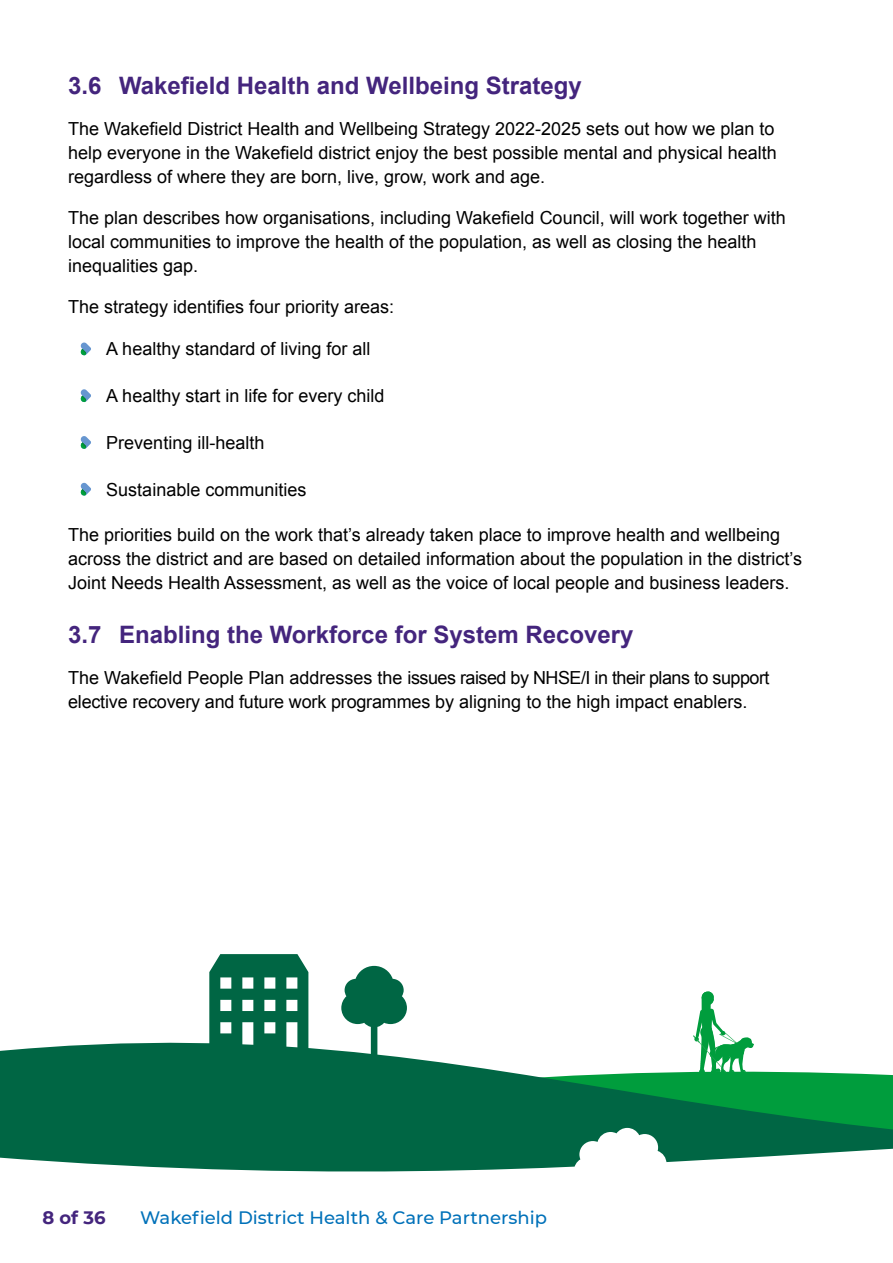
<style>
.page{position:relative;width:893px;height:1263px;background:#fff}
.page>*{position:absolute;margin:0;border:0;box-sizing:border-box;transform-origin:0 0}
.t1{font:700 24px "Arial";color:#44257d}
.t2{font:18px/24px "Arial";color:#000}
.t3{font:500 18px "Montserrat";color:#0071b9}
.t4{font:700 18px "Montserrat";color:#44257d}
.s1{color:#fff}
</style>
<div class="page">
<svg style="left:81px;top:342px;width:10px;height:13px"></svg>
<svg style="left:81px;top:389px;width:10px;height:13px"></svg>
<svg style="left:81px;top:436px;width:10px;height:13px"></svg>
<svg style="left:81px;top:483px;width:10px;height:13px"></svg>
<svg style="left:0;top:993px;width:893px;height:86px"></svg>
<svg style="left:0;top:1079px;width:893px;height:93px;background:#137751"></svg>
<svg style="left:574px;top:1128px;width:92px;height:44px"></svg>
<svg style="left:693px;top:991px;width:61px;height:81px"></svg>
<svg style="left:209px;top:954px;width:99px;height:97px"></svg>
<svg style="left:341px;top:966px;width:66px;height:91px"></svg>
<h2 class="t1" style="left:68px;top:69px;width:515px">3.6 Wakefield Health and Wellbeing Strategy</h2>
<p class="t2" style="left:68px;top:117px;width:710px">The Wakefield District Health and Wellbeing Strategy 2022-2025 sets out how we plan to help everyone in the Wakefield district enjoy the best possible mental and physical health regardless of where they are born, live, grow, work and age.</p>
<p class="t2" style="left:68px;top:206px;width:719px">The plan describes how organisations, including Wakefield Council, will work together with local communities to improve the health of the population, as well as closing the health inequalities gap.</p>
<p class="t2" style="left:68px;top:295px;width:328px">The strategy identifies four priority areas:</p>
<p class="t2" style="left:68px;top:337px;width:304px"><span class="s1">•</span> A healthy standard of living for all</p>
<p class="t2" style="left:68px;top:384px;width:318px"><span class="s1">•</span> A healthy start in life for every child</p>
<p class="t2" style="left:68px;top:431px;width:198px"><span class="s1">•</span> Preventing ill-health</p>
<p class="t2" style="left:68px;top:477px;width:240px"><span class="s1">•</span> Sustainable communities</p>
<p class="t2" style="left:68px;top:523px;width:736px">The priorities build on the work that’s already taken place to improve health and wellbeing across the district and are based on detailed information about the population in the district’s<br>Joint Needs Health Assessment, as well as the voice of local people and business leaders.</p>
<h2 class="t1" style="left:68px;top:619px;width:567px">3.7 Enabling the Workforce for System Recovery</h2>
<p class="t2" style="left:68px;top:666px;width:703px">The Wakefield People Plan addresses the issues raised by NHSE/I in their plans to support elective recovery and future work programmes by aligning to the high impact enablers.</p>
<p class="t4" style="left:43px;top:1204px;width:64px">8 of 36</p>
<p class="t3" style="left:140px;top:1205px;width:408px">Wakefield District Health &amp; Care Partnership</p>
</div>
